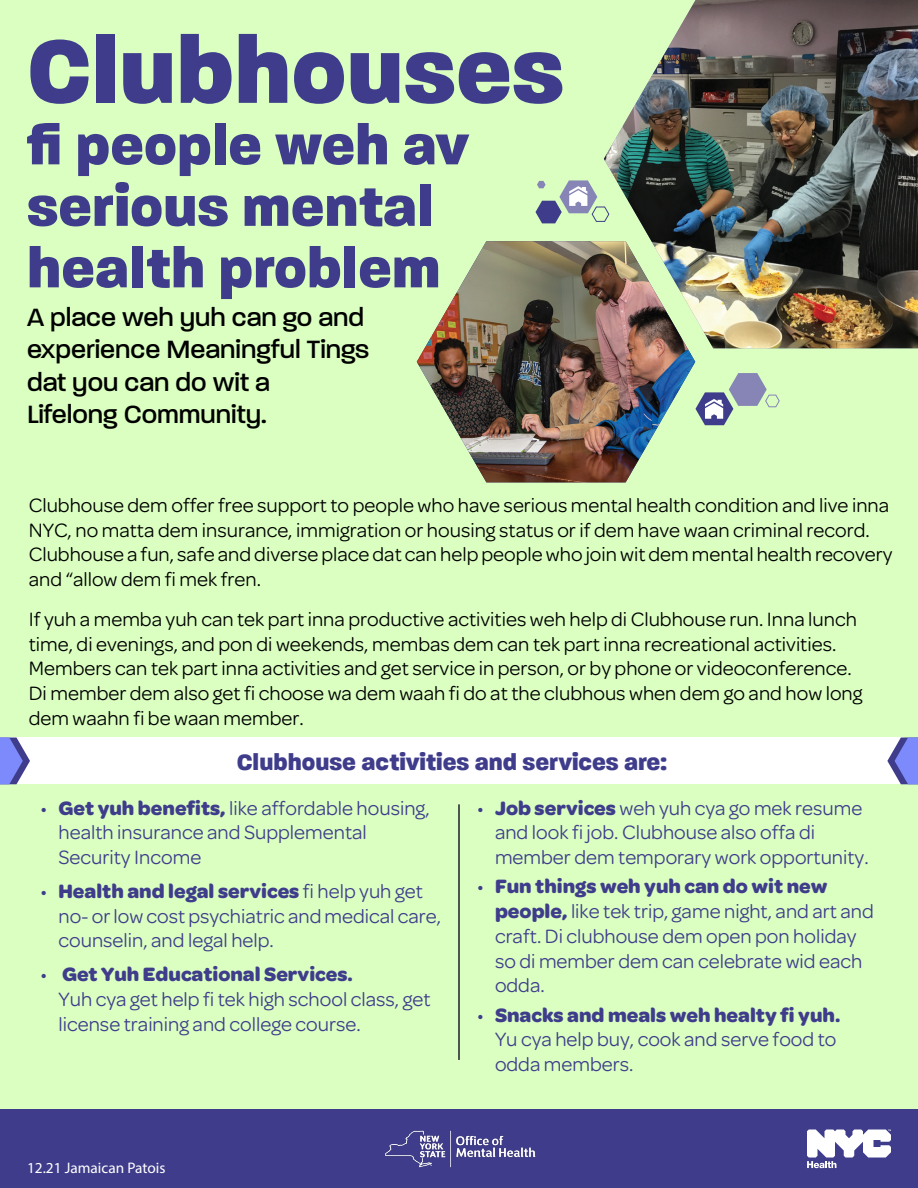
<style>
.page{position:relative;width:918px;height:1188px;background:#fff}
.page>*{position:absolute;margin:0;border:0;box-sizing:border-box;transform-origin:0 0}
.t1{font:800 97.5px "Paralucent";color:#3f3d8b}
.t2{font:800 58.5px/61.5px "Paralucent";color:#3f3d8b}
.t3{font:500 27px/32.4px "Paralucent";color:#000}
.t4{font:800 24px "Paralucent";color:#3f3d8b}
.t5{font:20.7px/24.8px "Omnes";color:#000}
.t6{font:20.7px/24.8px "Omnes";color:#3f3d8b}
.t7{font:15.3px "Myriad Pro";color:#fff}
.s1{font-weight:700}
</style>
<div class="page">
<div style="left:0;top:0;width:918px;height:1110px;background:#daffc1"></div>
<div style="left:0;top:1110px;width:918px;height:78px;background:#3f3d8b"></div>
<img style="left:604px;top:0;width:314px;height:348px">
<svg style="left:807px;top:1130px;width:84px;height:38px"></svg>
<svg style="left:536px;top:180px;width:74px;height:43px"></svg>
<svg style="left:695px;top:373px;width:85px;height:52px"></svg>
<hr style="left:458px;top:804px;width:2px;height:256px;background:#1f1f27">
<div style="left:0;top:738px;width:904px;height:46px;background:#fff"></div>
<svg style="left:887px;top:738px;width:31px;height:46px"></svg>
<svg style="left:0;top:738px;width:30px;height:46px"></svg>
<img style="left:417px;top:241px;width:278px;height:241px">
<img style="left:385px;top:1130px;width:150px;height:38px">
<h3 class="t1" style="left:27px;top:11px;width:539px">Clubhouses</h3>
<h3 class="t2" style="left:27px;top:114px;width:443px">fi people weh av serious mental health problem</h3>
<h3 class="t3" style="left:27px;top:301px;width:344px">A place weh yuh can go and experience Meaningful Tings dat you can do wit a<br>Lifelong Community.</h3>
<h3 class="t5" style="left:29px;top:493px;width:865px">Clubhouse dem offer free support to people who have serious mental health condition and live inna NYC, no matta dem insurance, immigration or housing status or if dem have waan criminal record.<br>Clubhouse a fun, safe and diverse place dat can help people who join wit dem mental health recovery and “allow dem fi mek fren.</h3>
<h3 class="t5" style="left:29px;top:607px;width:835px">If yuh a memba yuh can tek part inna productive activities weh help di Clubhouse run. Inna lunch time, di evenings, and pon di weekends, membas dem can tek part inna recreational activities.<br>Members can tek part inna activities and get service in person, or by phone or videoconference.<br>Di member dem also get fi choose wa dem waah fi do at the clubhous when dem go and how long dem waahn fi be waan member.</h3>
<h3 class="t4" style="left:237px;top:748px;width:432px">Clubhouse activities and services are:</h3>
<h3 class="t6" style="left:58px;top:796px;width:373px;text-indent:-18px">• <span class="s1">Get yuh benefits,</span> like affordable housing, health insurance and Supplemental<br>Security Income</h3>
<h3 class="t6" style="left:58px;top:879px;width:384px;text-indent:-18px">• <span class="s1">Health and legal services</span> fi help yuh get no- or low cost psychiatric and medical care, counselin, and legal help.</h3>
<h3 class="t6" style="left:58px;top:962px;width:374px;text-indent:-18px">• <span class="s1">Get Yuh Educational Services.<br></span>Yuh cya get help fi tek high school class, get license training and college course.</h3>
<h3 class="t7" style="left:27px;top:1159px;width:140px">12.21 Jamaican Patois</h3>
<h3 class="t6" style="left:495px;top:796px;width:375px;text-indent:-18px">• <span class="s1">Job services</span> weh yuh cya go mek resume and look fi job. Clubhouse also offa di member dem temporary work opportunity.</h3>
<h3 class="t6" style="left:495px;top:874px;width:380px;text-indent:-18px">• <span class="s1">Fun things weh yuh can do wit new people,</span> like tek trip, game night, and art and craft. Di clubhouse dem open pon holiday so di member dem can celebrate wid each odda.</h3>
<h3 class="t6" style="left:495px;top:1003px;width:347px;text-indent:-18px">• <span class="s1">Snacks and meals weh healty fi yuh.<br></span>Yu cya help buy, cook and serve food to odda members.</h3>
</div>
